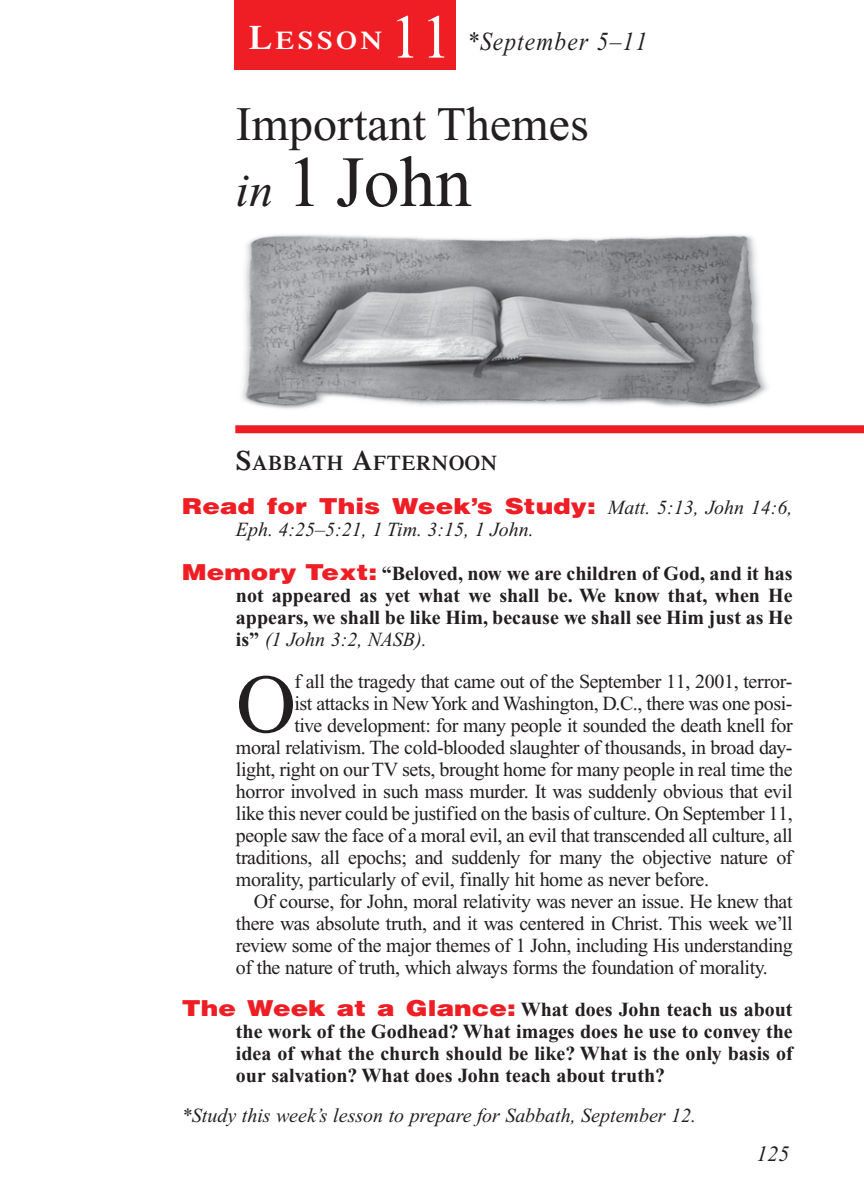
<style>
.page{position:relative;width:864px;height:1188px;background:#fff}
.page>*{position:absolute;margin:0;border:0;box-sizing:border-box;transform-origin:0 0}
.t1{font:83.4px "Times New Roman";color:#231f20}
.t2{font:72px "Times New Roman";color:#231f20}
.t3{font:62px "Times New Roman";color:#fff}
.t4{font:48px "Times New Roman";color:#231f20}
.t5{font:italic 26px "Times New Roman";letter-spacing:.05em;color:#231f20;scale:.9 1}
.t6{font:600 25.6px "Times";letter-spacing:.135em;color:#fff;scale:1.1 1}
.t7{font:900 22px "Helvetica";color:#ee1e24;scale:1.2 1}
.t8{font:italic 22px "Times New Roman";color:#231f20}
.t9{font:600 21px "Times";letter-spacing:.035em;color:#231f20}
.t10{font:20px "Times New Roman";letter-spacing:-.02em;color:#231f20}
.t11{font:700 20px/22px "Times New Roman";color:#231f20;text-align:justify}
.t12{font:italic 20px "Times New Roman";color:#231f20}
.s1{font-size:34px}
.s2{font-style:italic;font-size:48px}
.s3{font-size:28px}
.s4{font-family:"Times New Roman";font-weight:400;font-style:italic;font-size:20px;color:#231f20}
.s5{font-family:"Helvetica";font-weight:900;font-size:22px;color:#ee1e24}
.s6{font-weight:400;font-style:italic}
</style>
<div class="page">
<div style="left:234px;top:0;width:221px;height:70px;background:#ee1e24"></div>
<img style="left:242px;top:234px;width:526px;height:175px">
<div style="left:235px;top:425px;width:629px;height:8px;background:#ee1e24"></div>
<p class="t6" style="left:249px;top:31px;width:123px"><span class="s1">L</span>ESSON</p>
<h3 class="t3" style="left:390px;top:15px;width:63px">11</h3>
<h3 class="t5" style="left:467px;top:32px;width:202px">*September 5–11</h3>
<h3 class="t4" style="left:236px;top:107px;width:355px">Important Themes</h3>
<h2 class="t2" style="left:236px;top:156px;width:237px"><span class="s2">in</span> 1 John</h2>
<p class="t9" style="left:236px;top:455px;width:263px"><span class="s3">S</span>ABBATH <span class="s3">A</span>FTERNOON</p>
<p class="t7" style="left:182px;top:494px;width:510px">Read for This Week’s Study: <span class="s4">Matt. 5:13, John 14:6,</span></p>
<p class="t12" style="left:236px;top:522px;width:299px">Eph. 4:25–5:21, 1 Tim. 3:15, 1 John.</p>
<p class="t11" style="left:236px;top:565px;width:558px;text-indent:-54px"><span class="s5">Memory Text:</span> “Beloved, now we are children of God, and it has not appeared as yet what we shall be. We know that, when He appears, we shall be like Him, because we shall see Him just as He is” <span class="s6">(1 John 3:2, NASB).</span></p>
<h1 class="t1" style="left:236px;top:674px;width:62px">O</h1>
<p class="t10" style="left:294px;top:674px;width:500px">f all the tragedy that came out of the September 11, 2001, terror-</p>
<p class="t10" style="left:294px;top:696px;width:500px">ist attacks in New York and Washington, D.C., there was one posi-</p>
<p class="t10" style="left:294px;top:718px;width:500px">tive development: for many people it sounded the death knell for</p>
<p class="t10" style="left:236px;top:740px;width:558px">moral relativism. The cold-blooded slaughter of thousands, in broad day-</p>
<p class="t10" style="left:236px;top:762px;width:558px">light, right on our TV sets, brought home for many people in real time the</p>
<p class="t10" style="left:236px;top:784px;width:558px">horror involved in such mass murder. It was suddenly obvious that evil</p>
<p class="t10" style="left:236px;top:806px;width:558px">like this never could be justified on the basis of culture. On September 11,</p>
<p class="t10" style="left:236px;top:828px;width:558px">people saw the face of a moral evil, an evil that transcended all culture, all</p>
<p class="t10" style="left:236px;top:850px;width:558px">traditions, all epochs; and suddenly for many the objective nature of</p>
<p class="t10" style="left:236px;top:872px;width:475px">morality, particularly of evil, finally hit home as never before.</p>
<p class="t10" style="left:254px;top:894px;width:540px">Of course, for John, moral relativity was never an issue. He knew that</p>
<p class="t10" style="left:236px;top:916px;width:558px">there was absolute truth, and it was centered in Christ. This week we’ll</p>
<p class="t10" style="left:236px;top:938px;width:558px">review some of the major themes of 1 John, including His understanding</p>
<p class="t10" style="left:236px;top:960px;width:533px">of the nature of truth, which always forms the foundation of morality.</p>
<p class="t11" style="left:236px;top:1001px;width:558px;text-indent:-54px"><span class="s5">The Week at a Glance:</span> What does John teach us about the work of the Godhead? What images does he use to convey the idea of what the church should be like? What is the only basis of our salvation? What does John teach about truth?</p>
<p class="t12" style="left:182px;top:1108px;width:516px">*Study this week’s lesson to prepare for Sabbath, September 12.</p>
<p class="t8" style="left:756px;top:1146px;width:34px">125</p>
</div>
